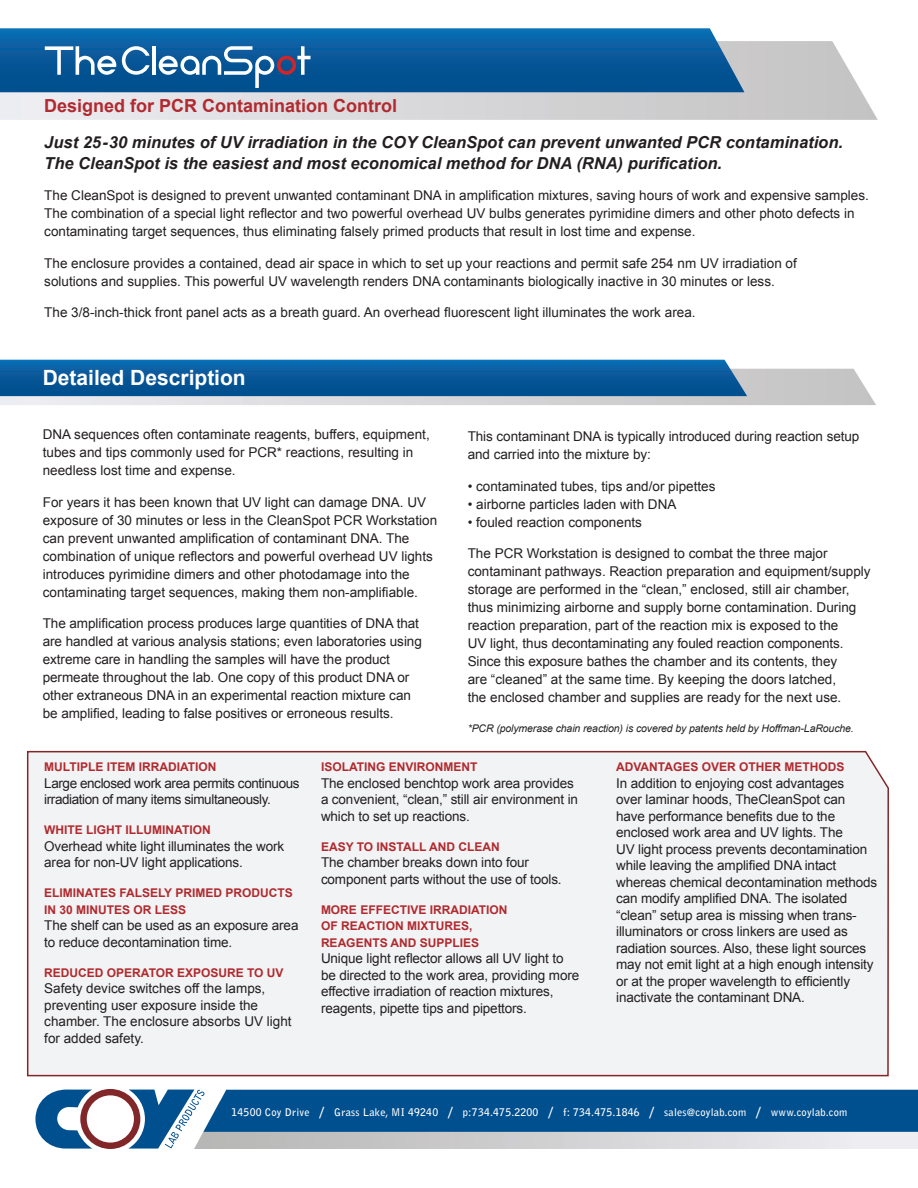
<style>
.page{position:relative;width:918px;height:1188px;background:#fff}
.page>*{position:absolute;margin:0;border:0;box-sizing:border-box;transform-origin:0 0}
.t1{font:700 21px "Arial";color:#fff}
.t2{font:700 18px "Arial";color:#b02a2f}
.t3{font:italic 700 16.5px/21px "Arial";color:#231f20}
.t4{font:13.5px/18px "Arial";color:#231f20}
.t5{font:13.5px/16.5px "Arial";letter-spacing:-.03em;color:#231f20}
.t6{font:700 12px/16.5px "Arial";color:#b02a2f}
.t7{font:700 10.5px "Bell Gothic";letter-spacing:.02em;color:#fff}
.t8{font:italic 10.5px "Arial";letter-spacing:-.01em;color:#231f20}
.s1{font-weight:300;font-size:16.5px}
</style>
<div class="page">
<svg style="left:35px;top:1089px;width:883px;height:60px;background:#5080a9"></svg>
<div style="left:26px;top:750px;width:863px;height:327px;background:#f2f3f4"></div>
<svg style="left:0;top:41px;width:878px;height:79px;background:#d6d6d8"></svg>
<svg style="left:0;top:28px;width:744px;height:64px;background:#0d5f9e"></svg>
<svg style="left:0;top:360px;width:876px;height:45px;background:#4a82af"></svg>
<svg style="left:45px;top:46px;width:71px;height:29px"></svg>
<svg style="left:122px;top:46px;width:28px;height:29px"></svg>
<hr style="left:152px;top:46px;width:4px;height:29px;background:#fff">
<svg style="left:159px;top:46px;width:151px;height:42px;background:#3b74a6"></svg>
<h2 class="t2" style="left:44px;top:94px;width:355px">DESIGNED FOR PCR CONTAMINATION CONTROL</h2>
<p class="t3" style="left:44px;top:132px;width:800px">Just 25-30 minutes of UV irradiation in the COY CleanSpot can prevent unwanted PCR contamination.<br>The CleanSpot is the easiest and most economical method for DNA (RNA) purification.</p>
<p class="t4" style="left:44px;top:186px;width:826px">The CleanSpot is designed to prevent unwanted contaminant DNA in amplification mixtures, saving hours of work and expensive samples.<br>The combination of a special light reflector and two powerful overhead UV bulbs generates pyrimidine dimers and other photo defects in contaminating target sequences, thus eliminating falsely primed products that result in lost time and expense.</p>
<p class="t4" style="left:44px;top:254px;width:754px">The enclosure provides a contained, dead air space in which to set up your reactions and permit safe 254 nm UV irradiation of solutions and supplies. This powerful UV wavelength renders DNA contaminants biologically inactive in 30 minutes or less.</p>
<p class="t4" style="left:44px;top:303px;width:653px">The 3/8-inch-thick front panel acts as a breath guard. An overhead fluorescent light illuminates the work area.</p>
<h1 class="t1" style="left:43px;top:364px;width:205px">DETAILED DESCRIPTION</h1>
<p class="t4" style="left:43px;top:426px;width:388px">DNA sequences often contaminate reagents, buffers, equipment, tubes and tips commonly used for PCR* reactions, resulting in needless lost time and expense.</p>
<p class="t4" style="left:43px;top:493px;width:396px">For years it has been known that UV light can damage DNA. UV exposure of 30 minutes or less in the CleanSpot PCR Workstation can prevent unwanted amplification of contaminant DNA. The combination of unique reflectors and powerful overhead UV lights introduces pyrimidine dimers and other photodamage into the contaminating target sequences, making them non-amplifiable.</p>
<p class="t4" style="left:43px;top:615px;width:381px">The amplification process produces large quantities of DNA that are handled at various analysis stations; even laboratories using extreme care in handling the samples will have the product permeate throughout the lab. One copy of this product DNA or other extraneous DNA in an experimental reaction mixture can be amplified, leading to false positives or erroneous results.</p>
<p class="t4" style="left:468px;top:428px;width:393px">This contaminant DNA is typically introduced during reaction setup and carried into the mixture by:</p>
<p class="t4" style="left:468px;top:477px;width:249px">• contaminated tubes, tips and/or pipettes</p>
<p class="t4" style="left:468px;top:495px;width:210px">• airborne particles laden with DNA</p>
<p class="t4" style="left:468px;top:513px;width:176px">• fouled reaction components</p>
<p class="t4" style="left:468px;top:545px;width:404px">The PCR Workstation is designed to combat the three major contaminant pathways. Reaction preparation and equipment/supply storage are performed in the “clean,” enclosed, still air chamber, thus minimizing airborne and supply borne contamination. During reaction preparation, part of the reaction mix is exposed to the<br>UV light, thus decontaminating any fouled reaction components.<br>Since this exposure bathes the chamber and its contents, they<br>are “cleaned” at the same time. By keeping the doors latched,<br>the enclosed chamber and supplies are ready for the next use.</p>
<p class="t8" style="left:468px;top:722px;width:388px">*PCR (polymerase chain reaction) is covered by patents held by Hoffman-LaRouche.</p>
<p class="t6" style="left:44px;top:759px;width:174px">MULTIPLE ITEM IRRADIATION</p>
<p class="t5" style="left:44px;top:775px;width:257px">Large enclosed work area permits continuous irradiation of many items simultaneously.</p>
<p class="t6" style="left:44px;top:822px;width:168px">WHITE LIGHT ILLUMINATION</p>
<p class="t4" style="left:44px;top:838px;width:241px;line-height:16.5px">Overhead white light illuminates the work area for non-UV light applications.</p>
<p class="t6" style="left:44px;top:885px;width:250px">ELIMINATES FALSELY PRIMED PRODUCTS<br>IN 30 MINUTES OR LESS</p>
<p class="t4" style="left:44px;top:917px;width:256px;line-height:16.5px">The shelf can be used as an exposure area to reduce decontamination time.</p>
<p class="t6" style="left:44px;top:965px;width:241px">REDUCED OPERATOR EXPOSURE TO UV</p>
<p class="t4" style="left:44px;top:980px;width:249px;line-height:16.5px">Safety device switches off the lamps, preventing user exposure inside the chamber. The enclosure absorbs UV light for added safety.</p>
<p class="t6" style="left:321px;top:759px;width:158px">ISOLATING ENVIRONMENT</p>
<p class="t4" style="left:321px;top:775px;width:259px;line-height:16.5px">The enclosed benchtop work area provides a convenient, “clean,” still air environment in which to set up reactions.</p>
<p class="t6" style="left:321px;top:839px;width:180px">EASY TO INSTALL AND CLEAN</p>
<p class="t4" style="left:321px;top:854px;width:242px;line-height:16.5px">The chamber breaks down into four component parts without the use of tools.</p>
<p class="t6" style="left:321px;top:902px;width:188px">MORE EFFECTIVE IRRADIATION<br>OF REACTION MIXTURES,<br>REAGENTS AND SUPPLIES</p>
<p class="t4" style="left:321px;top:950px;width:260px;line-height:16.5px">Unique light reflector allows all UV light to be directed to the work area, providing more effective irradiation of reaction mixtures, reagents, pipette tips and pipettors.</p>
<p class="t6" style="left:616px;top:759px;width:230px">ADVANTAGES OVER OTHER METHODS</p>
<p class="t4" style="left:616px;top:775px;width:263px;line-height:16.5px">In addition to enjoying cost advantages<br>over laminar hoods, TheCleanSpot can have performance benefits due to the enclosed work area and UV lights. The<br>UV light process prevents decontamination while leaving the amplified DNA intact whereas chemical decontamination methods can modify amplified DNA. The isolated “clean” setup area is missing when trans&shy;illuminators or cross linkers are used as radiation sources. Also, these light sources may not emit light at a high enough intensity or at the proper wavelength to efficiently inactivate the contaminant DNA.</p>
<p class="t7" style="left:232px;top:1106px;width:617px">14500 Coy Drive <span class="s1">/</span> Grass Lake, MI 49240 <span class="s1">/</span> p:734.475.2200 <span class="s1">/</span> f: 734.475.1846 <span class="s1">/</span> sales@coylab.com <span class="s1">/</span> www.coylab.com</p>
</div>
